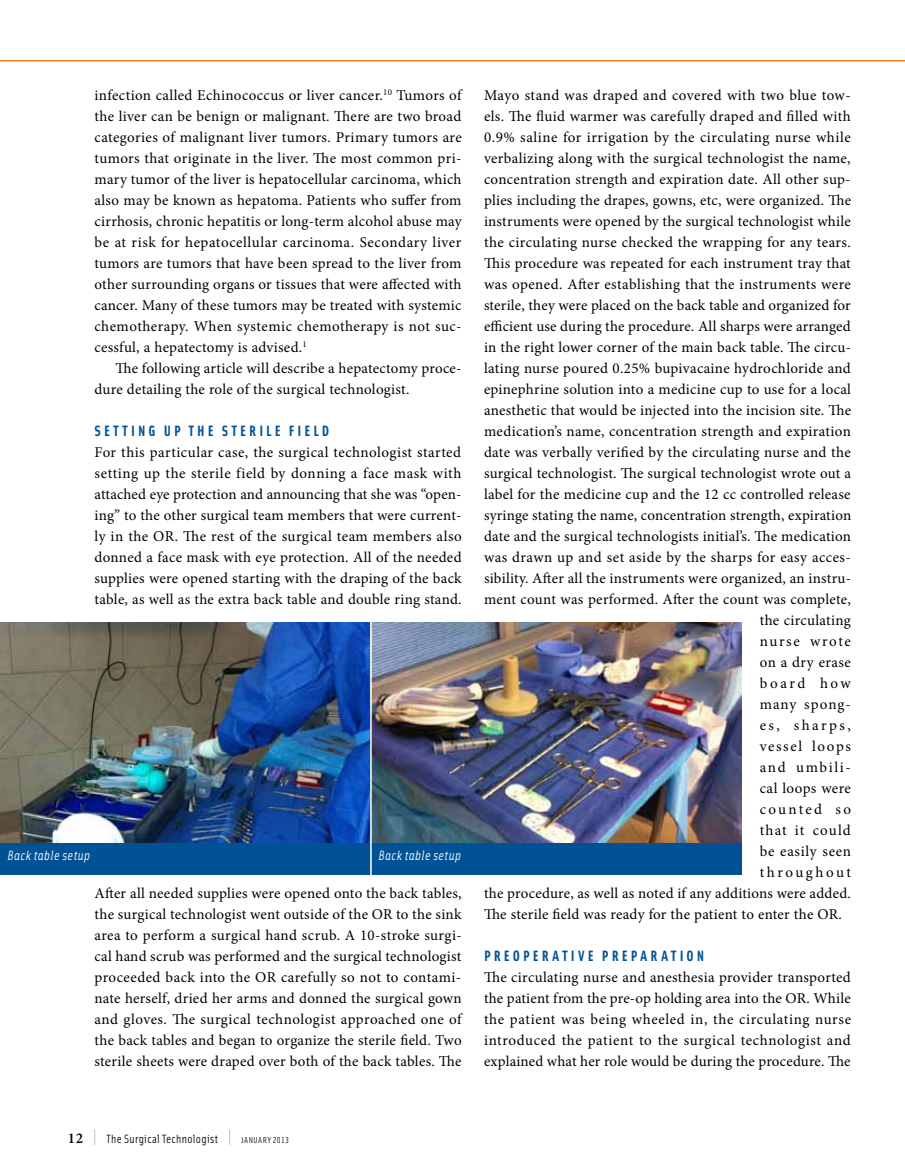
<style>
.page{position:relative;width:905px;height:1175px;background:#fff}
.page>*{position:absolute;margin:0;border:0;box-sizing:border-box;transform-origin:0 0}
.t1{font:15px/21px "Minion Pro";letter-spacing:.015em;color:#000;text-align:justify}
.t2{font:15px "Minion Pro";letter-spacing:.035em;color:#000}
.t3{font:15px "Solex Bold Lining";letter-spacing:.21em;color:#005295}
.t4{font:italic 13.5px "Solex Regular Lining";letter-spacing:.025em;color:#fff}
.t5{font:12px "Solex";letter-spacing:.025em;color:#000}
.s1{font-family:"Minion Pro";font-weight:600;font-size:15px}
.s2{font-family:"Solex Regular Lining";font-size:19.5px;color:#939598}
.s3{font-family:"Solex Regular Lining";font-size:8.7px}
</style>
<div class="page">
<hr style="left:0;top:60px;width:904px;height:2px;background:#f58025">
<img style="left:0;top:622px;width:370px;height:221px">
<div style="left:0;top:843px;width:371px;height:31px;background:#005295"></div>
<img style="left:372px;top:622px;width:370px;height:221px">
<div style="left:371px;top:843px;width:371px;height:31px;background:#005295"></div>
<hr style="left:370px;top:622px;width:2px;height:259px;background:#fff">
<p class="t1" style="left:95px;top:85px;width:370px">infection called Echinococcus or liver cancer.<sup>10</sup> Tumors of the liver can be benign or malignant. There are two broad categories of malignant liver tumors. Primary tumors are tumors that originate in the liver. The most common pri&shy;mary tumor of the liver is hepatocellular carcinoma, which also may be known as hepatoma. Patients who suffer from cirrhosis, chronic hepatitis or long-term alcohol abuse may be at risk for hepatocellular carcinoma. Secondary liver tumors are tumors that have been spread to the liver from other surrounding organs or tissues that were affected with cancer. Many of these tumors may be treated with systemic chemotherapy. When systemic chemotherapy is not suc&shy;cessful, a hepatectomy is advised.<sup>1</sup></p>
<p class="t1" style="left:94px;top:358px;width:368px;text-indent:21px">The following article will describe a hepatectomy proce&shy;dure detailing the role of the surgical technologist.</p>
<p class="t3" style="left:94px;top:421px;width:19px">SETTING</p>
<p class="t3" style="left:164px;top:421px;width:35px">UP THE</p>
<p class="t3" style="left:222px;top:421px;width:19px">STERILE</p>
<p class="t3" style="left:289px;top:421px;width:18px">FIELD</p>
<p class="t1" style="left:94px;top:442px;width:369px">For this particular case, the surgical technologist started setting up the sterile field by donning a face mask with attached eye protection and announcing that she was “open&shy;ing” to the other surgical team members that were current&shy;ly in the OR. The rest of the surgical team members also donned a face mask with eye protection. All of the needed supplies were opened starting with the draping of the back table, as well as the extra back table and double ring stand.</p>
<p class="t4" style="left:8px;top:846px;width:84px">Back table setup</p>
<p class="t4" style="left:378px;top:846px;width:84px">Back table setup</p>
<p class="t1" style="left:94px;top:883px;width:370px">After all needed supplies were opened onto the back tables, the surgical technologist went outside of the OR to the sink area to perform a surgical hand scrub. A 10-stroke surgi&shy;cal hand scrub was performed and the surgical technologist proceeded back into the OR carefully so not to contami&shy;nate herself, dried her arms and donned the surgical gown and gloves. The surgical technologist approached one of the back tables and began to organize the sterile field. Two sterile sheets were draped over both of the back tables. The</p>
<p class="t1" style="left:484px;top:85px;width:368px">Mayo stand was draped and covered with two blue tow-</p>
<p class="t1" style="left:484px;top:106px;width:368px">els. The fluid warmer was carefully draped and filled with</p>
<p class="t2" style="left:484px;top:127px;width:368px">0.9% saline for irrigation by the circulating nurse while</p>
<p class="t1" style="left:484px;top:148px;width:368px">verbalizing along with the surgical technologist the name,</p>
<p class="t1" style="left:484px;top:169px;width:368px">concentration strength and expiration date. All other sup-</p>
<p class="t1" style="left:484px;top:190px;width:368px">plies including the drapes, gowns, etc, were organized. The</p>
<p class="t1" style="left:484px;top:211px;width:368px">instruments were opened by the surgical technologist while</p>
<p class="t1" style="left:484px;top:232px;width:368px">the circulating nurse checked the wrapping for any tears.</p>
<p class="t1" style="left:484px;top:253px;width:368px">This procedure was repeated for each instrument tray that</p>
<p class="t1" style="left:484px;top:274px;width:368px">was opened. After establishing that the instruments were</p>
<p class="t1" style="left:484px;top:295px;width:368px">sterile, they were placed on the back table and organized for</p>
<p class="t1" style="left:484px;top:316px;width:368px">efficient use during the procedure. All sharps were arranged</p>
<p class="t1" style="left:484px;top:337px;width:368px">in the right lower corner of the main back table. The circu-</p>
<p class="t1" style="left:484px;top:358px;width:368px">lating nurse poured 0.25% bupivacaine hydrochloride and</p>
<p class="t1" style="left:484px;top:379px;width:368px">epinephrine solution into a medicine cup to use for a local</p>
<p class="t1" style="left:484px;top:400px;width:368px">anesthetic that would be injected into the incision site. The</p>
<p class="t1" style="left:484px;top:421px;width:368px">medication’s name, concentration strength and expiration</p>
<p class="t1" style="left:484px;top:442px;width:368px">date was verbally verified by the circulating nurse and the</p>
<p class="t1" style="left:484px;top:463px;width:368px">surgical technologist. The surgical technologist wrote out a</p>
<p class="t1" style="left:484px;top:484px;width:368px">label for the medicine cup and the 12 cc controlled release</p>
<p class="t1" style="left:484px;top:505px;width:368px">syringe stating the name, concentration strength, expiration</p>
<p class="t1" style="left:484px;top:526px;width:368px">date and the surgical technologists initial’s. The medication</p>
<p class="t1" style="left:484px;top:547px;width:368px">was drawn up and set aside by the sharps for easy acces-</p>
<p class="t1" style="left:484px;top:568px;width:368px">sibility. After all the instruments were organized, an instru-</p>
<p class="t1" style="left:484px;top:589px;width:368px">ment count was performed. After the count was complete,</p>
<p class="t1" style="left:759px;top:610px;width:93px">the circulating</p>
<p class="t1" style="left:759px;top:631px;width:93px">nurse wrote</p>
<p class="t1" style="left:759px;top:652px;width:93px">on a dry erase</p>
<p class="t1" style="left:759px;top:673px;width:93px">board how</p>
<p class="t1" style="left:759px;top:694px;width:93px">many spong-</p>
<p class="t1" style="left:759px;top:715px;width:93px">es, sharps,</p>
<p class="t1" style="left:759px;top:736px;width:93px">vessel loops</p>
<p class="t1" style="left:759px;top:757px;width:93px">and umbili-</p>
<p class="t1" style="left:759px;top:778px;width:93px">cal loops were</p>
<p class="t1" style="left:759px;top:799px;width:93px">counted so</p>
<p class="t1" style="left:759px;top:820px;width:93px">that it could</p>
<p class="t1" style="left:759px;top:841px;width:93px">be easily seen</p>
<p class="t1" style="left:759px;top:862px;width:93px">throughout</p>
<p class="t1" style="left:484px;top:883px;width:368px">the procedure, as well as noted if any additions were added.</p>
<p class="t1" style="left:484px;top:904px;width:359px">The sterile field was ready for the patient to enter the OR.</p>
<p class="t3" style="left:484px;top:946px;width:20px">PREOPERATIVE</p>
<p class="t3" style="left:602px;top:946px;width:20px">PREPARATION</p>
<p class="t1" style="left:484px;top:967px;width:368px">The circulating nurse and anesthesia provider transported the patient from the pre-op holding area into the OR. While the patient was being wheeled in, the circulating nurse introduced the patient to the surgical technologist and explained what her role would be during the procedure. The</p>
<p class="t5" style="left:68px;top:1130px;width:222px"><span class="s1">12</span> <span class="s2">|</span> The Surgical Technologist <span class="s2">|</span> <span class="s3">JANUARY 2013</span></p>
</div>
